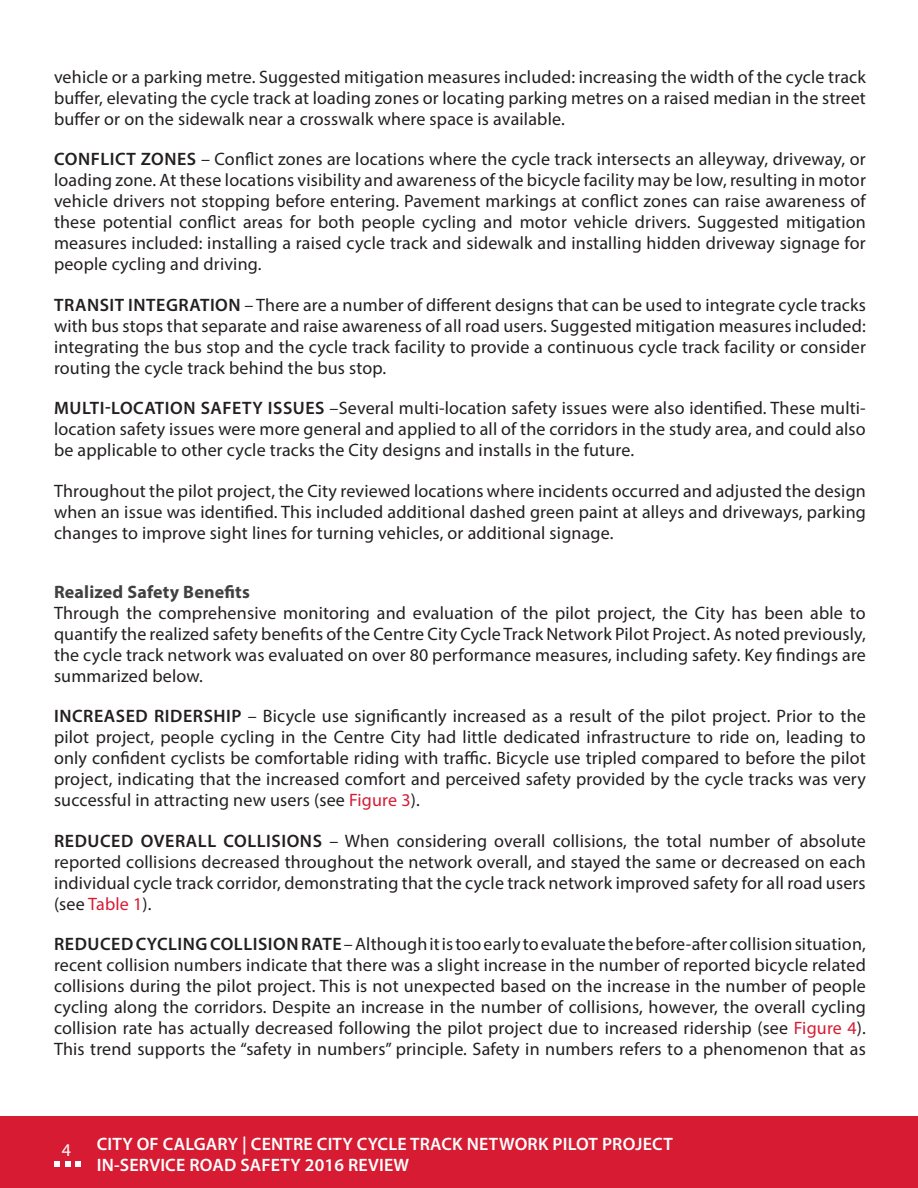
<style>
.page{position:relative;width:918px;height:1188px;background:#fff}
.page>*{position:absolute;margin:0;border:0;box-sizing:border-box;transform-origin:0 0}
.Body{font:18px/21px "Myriad Pro";letter-spacing:.01em;color:#231f20;text-align:justify}
.t1{font:600 18px/21px "Myriad Pro";letter-spacing:.01em;color:#fff}
.Header_1{font:700 18px "Myriad Pro";letter-spacing:.01em;color:#414142}
.t2{font:18px "Myriad Pro";color:#fff}
.s1{font-weight:600}
.s2{color:#d61b32}
</style>
<div class="page">
<div style="left:0;top:1116px;width:918px;height:72px;background:#d61b32"></div>
<svg style="left:54px;top:1161px;width:27px;height:6px"></svg>
<p class="Body" style="left:54px;top:66px;width:813px">vehicle or a parking metre. Suggested mitigation measures included: increasing the width of the cycle track buffer, elevating the cycle track at loading zones or locating parking metres on a raised median in the street buffer or on the sidewalk near a crosswalk where space is available.</p>
<p class="Body" style="left:54px;top:148px;width:813px"><span class="s1">CONFLICT ZONES</span> – Conflict zones are locations where the cycle track intersects an alleyway, driveway, or loading zone. At these locations visibility and awareness of the bicycle facility may be low, resulting in motor vehicle drivers not stopping before entering. Pavement markings at conflict zones can raise awareness of these potential conflict areas for both people cycling and motor vehicle drivers. Suggested mitigation measures included: installing a raised cycle track and sidewalk and installing hidden driveway signage for people cycling and driving.</p>
<p class="Body" style="left:54px;top:294px;width:813px"><span class="s1">TRANSIT INTEGRATION</span> – There are a number of different designs that can be used to integrate cycle tracks with bus stops that separate and raise awareness of all road users. Suggested mitigation measures included: integrating the bus stop and the cycle track facility to provide a continuous cycle track facility or consider routing the cycle track behind the bus stop.</p>
<p class="Body" style="left:54px;top:397px;width:813px"><span class="s1">MULTI-LOCATION SAFETY ISSUES</span> –Several multi-location safety issues were also identified. These multi&shy;location safety issues were more general and applied to all of the corridors in the study area, and could also be applicable to other cycle tracks the City designs and installs in the future.</p>
<p class="Body" style="left:54px;top:480px;width:813px">Throughout the pilot project, the City reviewed locations where incidents occurred and adjusted the design when an issue was identified. This included additional dashed green paint at alleys and driveways, parking changes to improve sight lines for turning vehicles, or additional signage.</p>
<p class="Header_1" style="left:54px;top:580px;width:197px">Realized Safety Benefits</p>
<p class="Body" style="left:54px;top:602px;width:813px">Through the comprehensive monitoring and evaluation of the pilot project, the City has been able to quantify the realized safety benefits of the Centre City Cycle Track Network Pilot Project. As noted previously, the cycle track network was evaluated on over 80 performance measures, including safety. Key findings are summarized below.</p>
<p class="Body" style="left:54px;top:705px;width:813px"><span class="s1">INCREASED RIDERSHIP</span> – Bicycle use significantly increased as a result of the pilot project. Prior to the pilot project, people cycling in the Centre City had little dedicated infrastructure to ride on, leading to only confident cyclists be comfortable riding with traffic. Bicycle use tripled compared to before the pilot project, indicating that the increased comfort and perceived safety provided by the cycle tracks was very successful in attracting new users (see <span class="s2">Figure 3</span>).</p>
<p class="Body" style="left:54px;top:830px;width:813px"><span class="s1">REDUCED OVERALL COLLISIONS</span> – When considering overall collisions, the total number of absolute reported collisions decreased throughout the network overall, and stayed the same or decreased on each individual cycle track corridor, demonstrating that the cycle track network improved safety for all road users (see <span class="s2">Table 1</span>).</p>
<p class="Body" style="left:54px;top:933px;width:813px"><span class="s1">REDUCED CYCLING COLLISION RATE</span> – Although it is too early to evaluate the before-after collision situation, recent collision numbers indicate that there was a slight increase in the number of reported bicycle related collisions during the pilot project. This is not unexpected based on the increase in the number of people cycling along the corridors. Despite an increase in the number of collisions, however, the overall cycling collision rate has actually decreased following the pilot project due to increased ridership (see <span class="s2">Figure 4</span>).<br>This trend supports the “safety in numbers” principle. Safety in numbers refers to a phenomenon that as</p>
<p class="t2" style="left:62px;top:1139px;width:11px">4</p>
<p class="t1" style="left:97px;top:1133px;width:578px">CITY OF CALGARY | CENTRE CITY CYCLE TRACK NETWORK PILOT PROJECT<br>IN-SERVICE ROAD SAFETY 2016 REVIEW</p>
</div>
